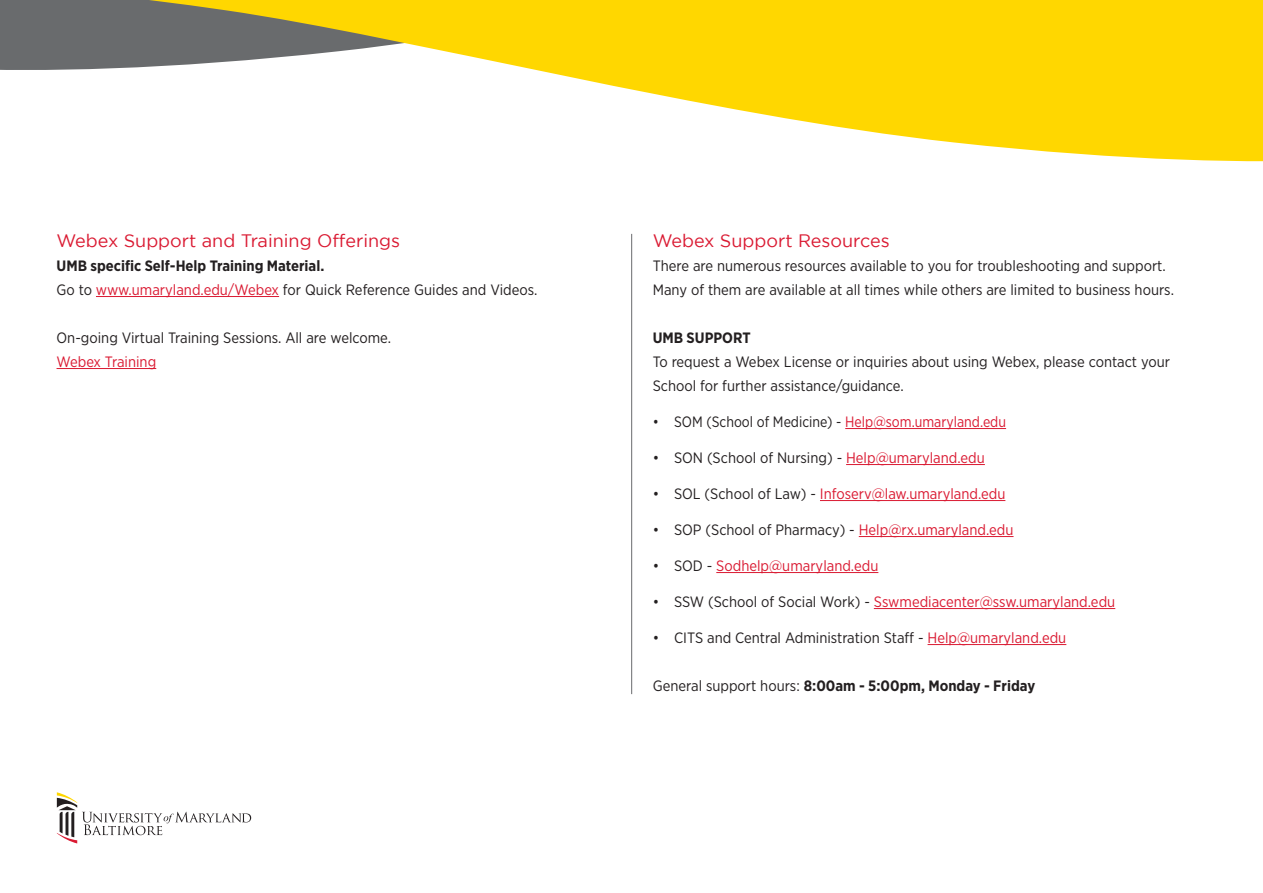
<style>
.page{position:relative;width:1263px;height:893px;background:#fff}
.page>*{position:absolute;margin:0;border:0;box-sizing:border-box;transform-origin:0 0}
.t1{font:18px "Gotham";color:#da1a32}
.t2{font:15px/24px "Gotham Narrow";color:#231f20}
.t3{font:700 15px/24px "Gotham Narrow";color:#231f20}
.t4{font:15px "Gotham Narrow";color:#da1a32}
.t5{font:15px "Gotham Narrow";color:#231f20;scale:.95 1}
.s1{font-weight:400}
.s2{font-weight:400;color:#da1a32}
.s3{color:#da1a32}
.s4{color:#231f20}
</style>
<div class="page">
<hr style="left:96px;top:296px;width:183px;height:1px;background:#da1a32">
<hr style="left:57px;top:368px;width:99px;height:1px;background:#da1a32">
<hr style="left:845px;top:428px;width:161px;height:1px;background:#da1a32">
<hr style="left:846px;top:464px;width:139px;height:1px;background:#da1a32">
<hr style="left:820px;top:500px;width:185px;height:1px;background:#da1a32">
<hr style="left:859px;top:536px;width:154px;height:1px;background:#da1a32">
<hr style="left:716px;top:572px;width:162px;height:1px;background:#da1a32">
<hr style="left:874px;top:608px;width:241px;height:1px;background:#da1a32">
<hr style="left:927px;top:644px;width:139px;height:1px;background:#da1a32">
<hr style="left:631px;top:234px;width:1px;height:460px;background:#696b6d">
<svg style="left:57px;top:792px;width:194px;height:51px"></svg>
<svg style="left:0;top:0;width:1263px;height:162px;fill:#ffd700"></svg>
<p class="t1" style="left:57px;top:231px;width:345px">Webex Support and Training Offerings</p>
<p class="t3" style="left:57px;top:254px;width:482px">UMB specific Self-Help Training Material.<br><span class="s1">Go to</span> <span class="s2">www.umaryland.edu/Webex</span> <span class="s1">for Quick Reference Guides and Videos.</span></p>
<p class="t2" style="left:57px;top:325px;width:336px">On-going Virtual Training Sessions. All are welcome.</p>
<p class="t4" style="left:57px;top:352px;width:101px">Webex Training</p>
<p class="t1" style="left:653px;top:231px;width:239px">Webex Support Resources</p>
<p class="t2" style="left:653px;top:253px;width:523px">There are numerous resources available to you for troubleshooting and support.<br>Many of them are available at all times while others are limited to business hours.</p>
<p class="t3" style="left:653px;top:326px;width:99px">UMB SUPPORT</p>
<p class="t2" style="left:653px;top:349px;width:519px">To request a Webex License or inquiries about using Webex, please contact your<br>School for further assistance/guidance.</p>
<p class="t5" style="left:653px;top:412px;width:373px">• SOM (School of Medicine) - <span class="s3">Help@som.umaryland.edu</span></p>
<p class="t2" style="left:653px;top:445px;width:334px">• SON (School of Nursing) - <span class="s3">Help@umaryland.edu</span></p>
<p class="t4" style="left:653px;top:484px;width:354px"><span class="s4">• SOL (School of Law) -</span> Infoserv@law.umaryland.edu</p>
<p class="t2" style="left:653px;top:517px;width:362px">• SOP (School of Pharmacy) - <span class="s3">Help@rx.umaryland.edu</span></p>
<p class="t4" style="left:653px;top:556px;width:227px"><span class="s4">• SOD -</span> Sodhelp@umaryland.edu</p>
<p class="t4" style="left:653px;top:592px;width:464px"><span class="s4">• SSW (School of Social Work) -</span> Sswmediacenter@ssw.umaryland.edu</p>
<p class="t2" style="left:653px;top:625px;width:415px">• CITS and Central Administration Staff - <span class="s3">Help@umaryland.edu</span></p>
<p class="t3" style="left:653px;top:674px;width:384px"><span class="s1">General support hours:</span> 8:00am - 5:00pm, Monday - Friday</p>
</div>
